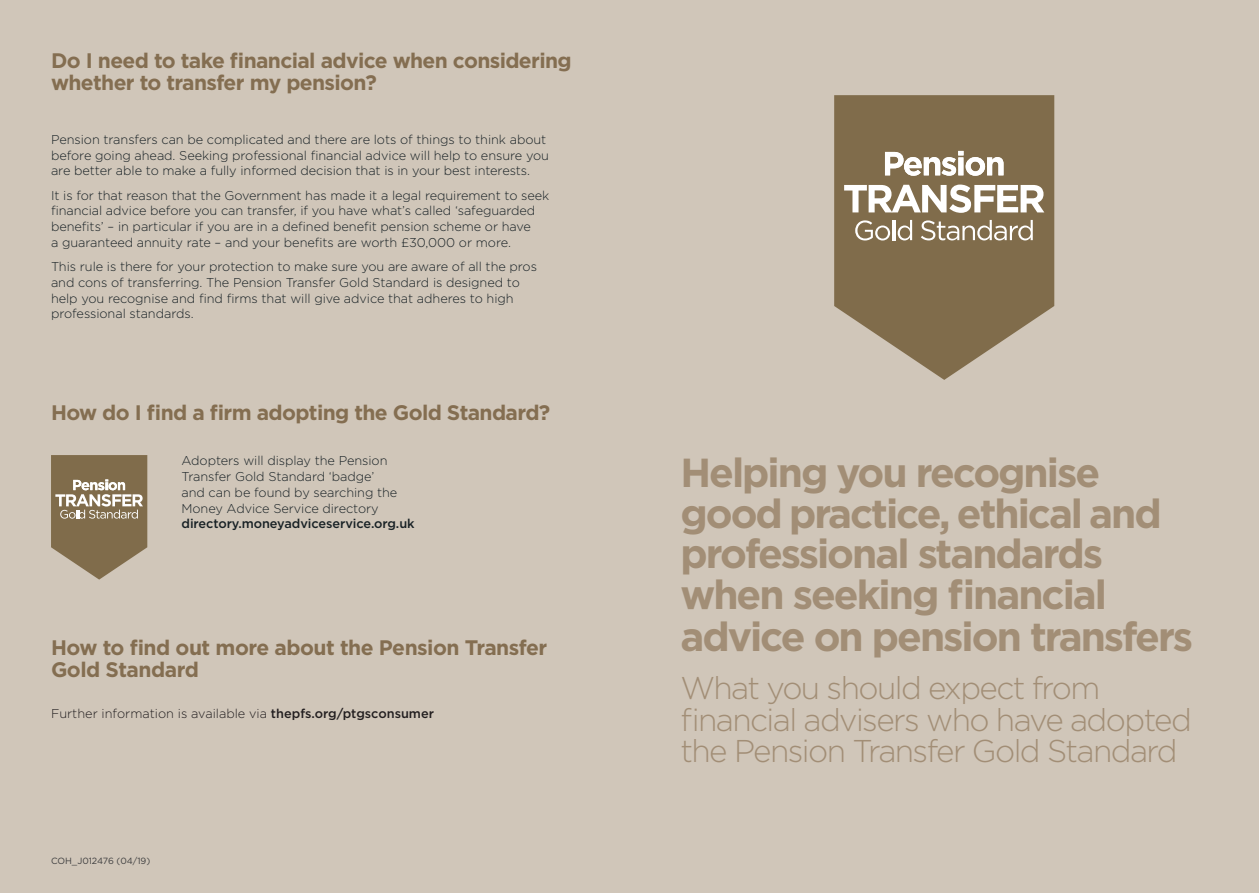
<style>
.page{position:relative;width:1259px;height:893px;background:#d0c6b9}
.page>*{position:absolute;margin:0;border:0;box-sizing:border-box;transform-origin:0 0}
.t1{font:700 40.5px/40.8px "Gotham";letter-spacing:-.05em;color:#a28e76}
.t2{font:300 31.5px/31.5px "Gotham";letter-spacing:-.05em;color:#a28e76}
.t3{font:700 21px/22.4px "Gotham";letter-spacing:-.03em;color:#846e51}
.t4{font:300 12.75px/15.8px "Gotham";letter-spacing:-.005em;color:#182125}
.t5{font:300 12.75px "Gotham";color:#231f20}
.t6{font:500 12.75px "Gotham";letter-spacing:-.005em;color:#182125}
.t7{font:9px "Gotham";letter-spacing:-.005em;color:#3e3e3f}
.s1{font-weight:500}
</style>
<div class="page">
<svg style="left:834px;top:95px;width:220px;height:285px;fill:#806c4b"></svg>
<svg style="left:885px;top:151px;width:118px;height:25px;background:#beb4a3"></svg>
<svg style="left:855px;top:220px;width:35px;height:20px"></svg>
<hr style="left:893px;top:220px;width:3px;height:20px;background:#fff">
<svg style="left:897px;top:220px;width:15px;height:20px"></svg>
<svg style="left:921px;top:220px;width:111px;height:20px;background:#a4957e"></svg>
<svg style="left:844px;top:185px;width:200px;height:28px;background:#c3baaa"></svg>
<svg style="left:51px;top:455px;width:96px;height:125px;background:#96856a"></svg>
<h3 class="t3" style="left:51px;top:49px;width:522px">Do I need to take financial advice when considering whether to transfer my pension?</h3>
<p class="t4" style="left:51px;top:131px;width:499px">Pension transfers can be complicated and there are lots of things to think about before going ahead. Seeking professional financial advice will help to ensure you are better able to make a fully informed decision that is in your best interests.</p>
<p class="t4" style="left:51px;top:187px;width:500px">It is for that reason that the Government has made it a legal requirement to seek financial advice before you can transfer, if you have what’s called ‘safeguarded benefits’ – in particular if you are in a defined benefit pension scheme or have<br>a guaranteed annuity rate – and your benefits are worth £30,000 or more.</p>
<p class="t4" style="left:51px;top:258px;width:487px">This rule is there for your protection to make sure you are aware of all the pros and cons of transferring. The Pension Transfer Gold Standard is designed to help you recognise and find firms that will give advice that adheres to high professional standards.</p>
<h3 class="t3" style="left:51px;top:402px;width:501px">How do I find a firm adopting the Gold Standard?</h3>
<p class="t4" style="left:181px;top:452px;width:217px">Adopters will display the Pension<br>Transfer Gold Standard ‘badge’ and can be found by searching the<br>Money Advice Service directory</p>
<p class="t6" style="left:181px;top:515px;width:234px">directory.moneyadviceservice.org.uk</p>
<h3 class="t3" style="left:51px;top:636px;width:498px">How to find out more about the Pension Transfer<br>Gold Standard</h3>
<p class="t5" style="left:51px;top:706px;width:384px">Further information is available via <span class="s1">thepfs.org/ptgsconsumer</span></p>
<p class="t7" style="left:51px;top:855px;width:101px">COH_J012476 (04/19)</p>
<h1 class="t1" style="left:680px;top:452px;width:514px">Helping you recognise good practice, ethical and professional standards when seeking financial advice on pension transfers</h1>
<h2 class="t2" style="left:680px;top:672px;width:513px">What you should expect from financial advisers who have adopted the Pension Transfer Gold Standard</h2>
</div>
